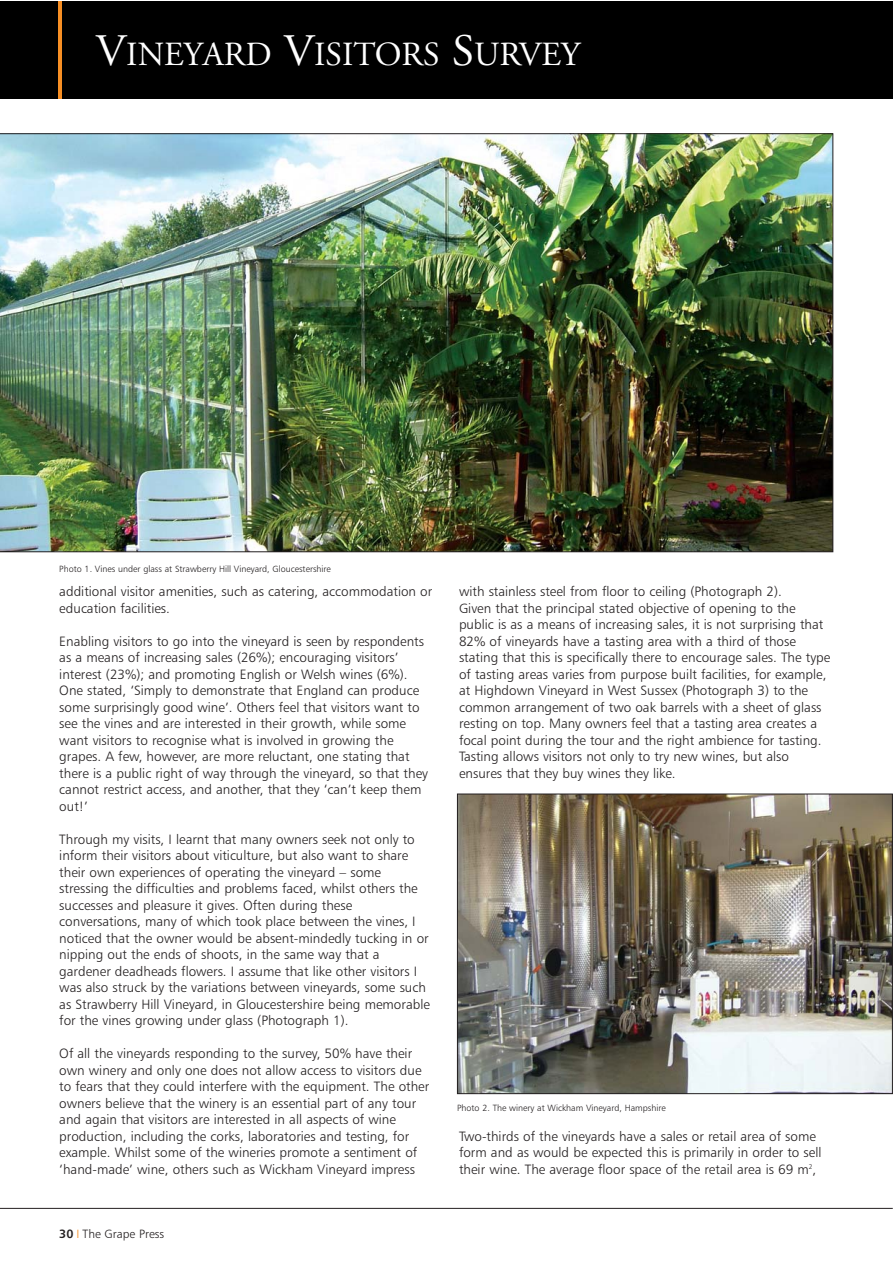
<style>
.page{position:relative;width:893px;height:1263px;background:#fff}
.page>*{position:absolute;margin:0;border:0;box-sizing:border-box;transform-origin:0 0}
.t1{font:33.75px "Adobe Garamond";color:#fff}
.t2{font:13.5px/16.5px "Humanist 777 BT Light B";color:#231f20}
.t3{font:12px "Humanist 777 BT Light B";color:#231f20}
.t4{font:9px "Humanist 777 BT Light B";color:#231f20}
.s1{font-size:45px}
.s2{font-family:"Humanist 777 BT Bold B"}
.s3{color:#f78f24}
</style>
<div class="page">
<div style="left:0;top:1px;width:893px;height:97px;background:#000"></div>
<img style="left:0;top:133px;width:833px;height:419px">
<img style="left:459px;top:796px;width:432px;height:296px">
<div style="left:457px;top:794px;width:436px;height:300px;border:1px solid #231f20"></div>
<hr style="left:58px;top:1px;width:3px;height:97px;background:#f78f24">
<hr style="left:0;top:1208px;width:893px;height:1px;background:#231f20">
<h1 class="t1" style="left:96px;top:40px;width:486px"><span class="s1">V</span>INEYARD <span class="s1">V</span>ISITORS <span class="s1">S</span>URVEY</h1>
<p class="t4" style="left:59px;top:565px;width:273px">Photo 1. Vines under glass at Strawberry Hill Vineyard, Gloucestershire</p>
<p class="t2" style="left:59px;top:584px;width:374px">additional visitor amenities, such as catering, accommodation or education facilities.</p>
<p class="t2" style="left:59px;top:633px;width:370px">Enabling visitors to go into the vineyard is seen by respondents as a means of increasing sales (26%); encouraging visitors’ interest (23%); and promoting English or Welsh wines (6%).<br>One stated, ‘Simply to demonstrate that England can produce some surprisingly good wine’. Others feel that visitors want to see the vines and are interested in their growth, while some want visitors to recognise what is involved in growing the grapes. A few, however, are more reluctant, one stating that there is a public right of way through the vineyard, so that they cannot restrict access, and another, that they ‘can’t keep them out!’</p>
<p class="t2" style="left:59px;top:831px;width:372px">Through my visits, I learnt that many owners seek not only to inform their visitors about viticulture, but also want to share their own experiences of operating the vineyard – some stressing the difficulties and problems faced, whilst others the successes and pleasure it gives. Often during these conversations, many of which took place between the vines, I noticed that the owner would be absent-mindedly tucking in or nipping out the ends of shoots, in the same way that a gardener deadheads flowers. I assume that like other visitors I was also struck by the variations between vineyards, some such as Strawberry Hill Vineyard, in Gloucestershire being memorable for the vines growing under glass (Photograph 1).</p>
<p class="t2" style="left:59px;top:1046px;width:371px">Of all the vineyards responding to the survey, 50% have their own winery and only one does not allow access to visitors due to fears that they could interfere with the equipment. The other owners believe that the winery is an essential part of any tour and again that visitors are interested in all aspects of wine production, including the corks, laboratories and testing, for example. Whilst some of the wineries promote a sentiment of ‘hand-made’ wine, others such as Wickham Vineyard impress</p>
<p class="t3" style="left:59px;top:1229px;width:106px"><span class="s2">30</span> <span class="s3">❘</span> The Grape Press</p>
<p class="t2" style="left:459px;top:584px;width:373px">with stainless steel from floor to ceiling (Photograph 2).<br>Given that the principal stated objective of opening to the public is as a means of increasing sales, it is not surprising that 82% of vineyards have a tasting area with a third of those stating that this is specifically there to encourage sales. The type of tasting areas varies from purpose built facilities, for example, at Highdown Vineyard in West Sussex (Photograph 3) to the common arrangement of two oak barrels with a sheet of glass resting on top. Many owners feel that a tasting area creates a focal point during the tour and the right ambience for tasting.<br>Tasting allows visitors not only to try new wines, but also ensures that they buy wines they like.</p>
<p class="t4" style="left:457px;top:1104px;width:210px">Photo 2. The winery at Wickham Vineyard, Hampshire</p>
<p class="t2" style="left:459px;top:1128px;width:364px">Two-thirds of the vineyards have a sales or retail area of some form and as would be expected this is primarily in order to sell their wine. The average floor space of the retail area is 69 m<sup>2</sup>,</p>
</div>
